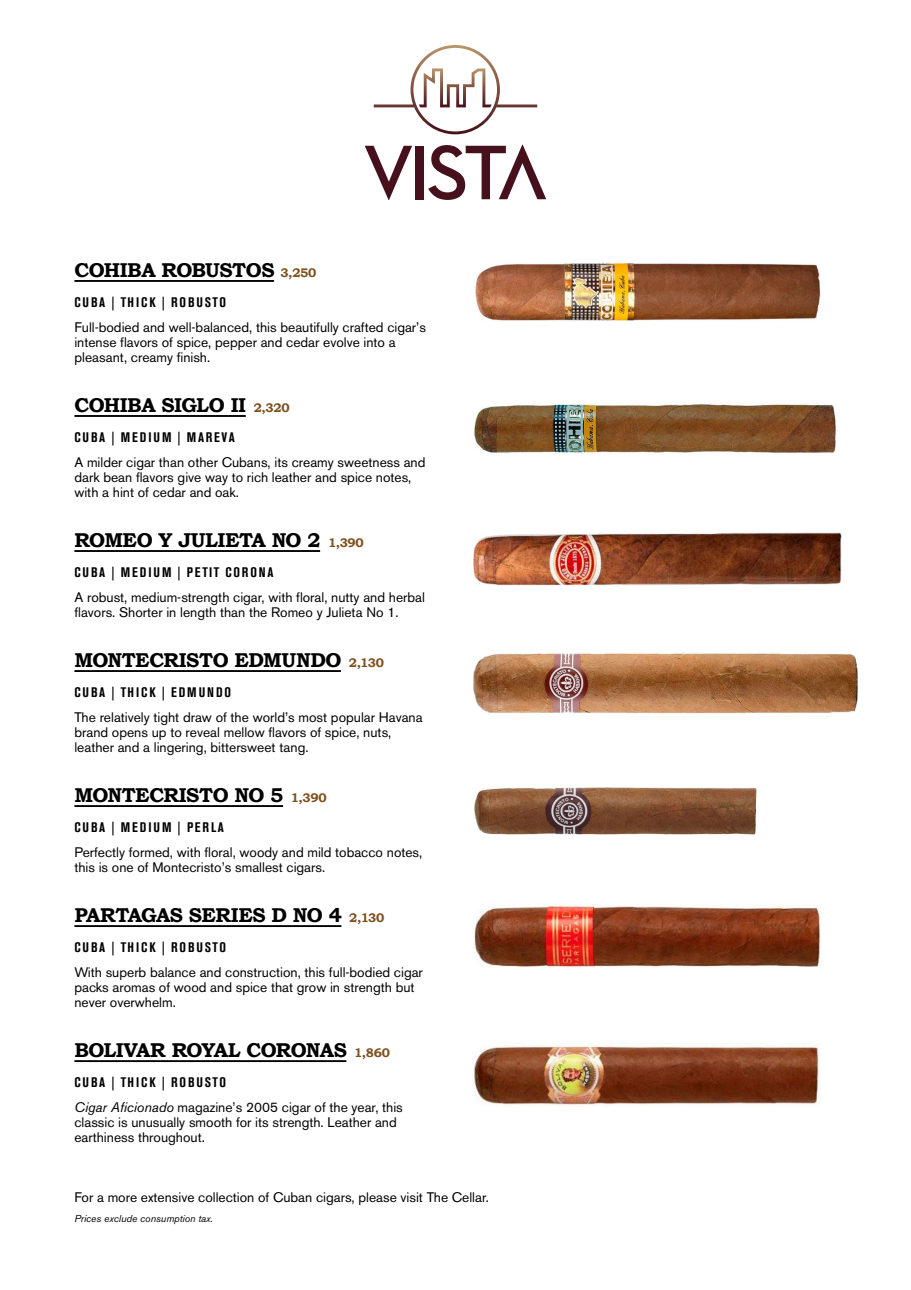
<style>
.page{position:relative;width:911px;height:1290px;background:#fff}
.page>*{position:absolute;margin:0;border:0;box-sizing:border-box;transform-origin:0 0}
.t1{font:700 20px "Bookman Old Style";letter-spacing:-.03em;color:#000}
.t2{font:13.75px/15px "Akzidenz Grotesk BE";color:#000}
.t3{font:700 condensed 13.75px "Akzidenz Grotesk BE";letter-spacing:.135em;color:#000}
.t4{font:italic 10px "Akzidenz Grotesk BE";color:#000}
.s1{font-size:12.5px;color:#7e511e}
.s2{font-weight:700;font-stretch:condensed}
.s3{font-style:italic}
</style>
<div class="page">
<svg style="left:365px;top:146px;width:47px;height:54px"></svg>
<div style="left:415px;top:146px;width:9px;height:53px;background:#46101d"></div>
<svg style="left:428px;top:145px;width:118px;height:55px"></svg>
<svg style="left:374px;top:45px;width:163px;height:89px"></svg>
<hr style="left:74px;top:280px;width:200px;height:2px;background:#000">
<hr style="left:74px;top:415px;width:172px;height:2px;background:#000">
<hr style="left:74px;top:550px;width:246px;height:2px;background:#000">
<hr style="left:74px;top:670px;width:267px;height:2px;background:#000">
<hr style="left:74px;top:805px;width:209px;height:2px;background:#000">
<hr style="left:74px;top:925px;width:267px;height:2px;background:#000">
<hr style="left:74px;top:1060px;width:272px;height:2px;background:#000">
<img style="left:474px;top:402px;width:362px;height:51px">
<img style="left:473px;top:532px;width:369px;height:54px">
<img style="left:474px;top:788px;width:283px;height:47px">
<img style="left:473px;top:904px;width:348px;height:63px">
<img style="left:474px;top:1043px;width:345px;height:62px">
<img style="left:474px;top:262px;width:346px;height:60px">
<img style="left:473px;top:653px;width:384px;height:60px">
<h1 class="t1" style="left:74px;top:256px;width:243px">COHIBA ROBUSTOS <span class="s1">3,250</span></h1>
<p class="t3" style="left:74px;top:295px;width:153px">CUBA | THICK | ROBUSTO</p>
<p class="t2" style="left:74px;top:320px;width:353px">Full-bodied and well-balanced, this beautifully crafted cigar’s intense flavors of spice, pepper and cedar evolve into a pleasant, creamy finish.</p>
<h1 class="t1" style="left:74px;top:391px;width:217px">COHIBA SIGLO II <span class="s1">2,320</span></h1>
<p class="t3" style="left:74px;top:430px;width:162px">CUBA | MEDIUM | MAREVA</p>
<p class="t2" style="left:74px;top:455px;width:352px">A milder cigar than other Cubans, its creamy sweetness and dark bean flavors give way to rich leather and spice notes, with a hint of cedar and oak.</p>
<h1 class="t1" style="left:74px;top:526px;width:291px">ROMEO Y JULIETA NO 2 <span class="s1">1,390</span></h1>
<p class="t3" style="left:74px;top:565px;width:200px">CUBA | MEDIUM | PETIT CORONA</p>
<p class="t2" style="left:74px;top:590px;width:352px">A robust, medium-strength cigar, with floral, nutty and herbal flavors. Shorter in length than the Romeo y Julieta No 1.</p>
<h1 class="t1" style="left:74px;top:646px;width:311px">MONTECRISTO EDMUNDO <span class="s1">2,130</span></h1>
<p class="t3" style="left:74px;top:685px;width:158px">CUBA | THICK | EDMUNDO</p>
<p class="t2" style="left:74px;top:710px;width:350px">The relatively tight draw of the world’s most popular Havana brand opens up to reveal mellow flavors of spice, nuts, leather and a lingering, bittersweet tang.</p>
<h1 class="t1" style="left:74px;top:781px;width:254px">MONTECRISTO NO 5 <span class="s1">1,390</span></h1>
<p class="t3" style="left:74px;top:820px;width:151px">CUBA | MEDIUM | PERLA</p>
<p class="t2" style="left:74px;top:845px;width:349px">Perfectly formed, with floral, woody and mild tobacco notes, this is one of Montecristo’s smallest cigars.</p>
<h1 class="t1" style="left:74px;top:901px;width:311px">PARTAGAS SERIES D NO 4 <span class="s1">2,130</span></h1>
<p class="t3" style="left:74px;top:940px;width:153px">CUBA | THICK | ROBUSTO</p>
<p class="t2" style="left:74px;top:965px;width:350px">With superb balance and construction, this full-bodied cigar packs aromas of wood and spice that grow in strength but never overwhelm.</p>
<h1 class="t1" style="left:74px;top:1036px;width:317px">BOLIVAR ROYAL CORONAS <span class="s1">1,860</span></h1>
<p class="t2" style="left:74px;top:1070px;width:330px;line-height:25px"><span class="s2">CUBA | THICK | ROBUSTO<br></span><span class="s3">Cigar Aficionado</span> magazine’s 2005 cigar of the year, this</p>
<p class="t2" style="left:74px;top:1115px;width:324px">classic is unusually smooth for its strength. Leather and earthiness throughout.</p>
<p class="t2" style="left:74px;top:1190px;width:416px">For a more extensive collection of Cuban cigars, please visit The Cellar.</p>
<p class="t4" style="left:74px;top:1213px;width:140px">Prices exclude consumption tax.</p>
</div>
